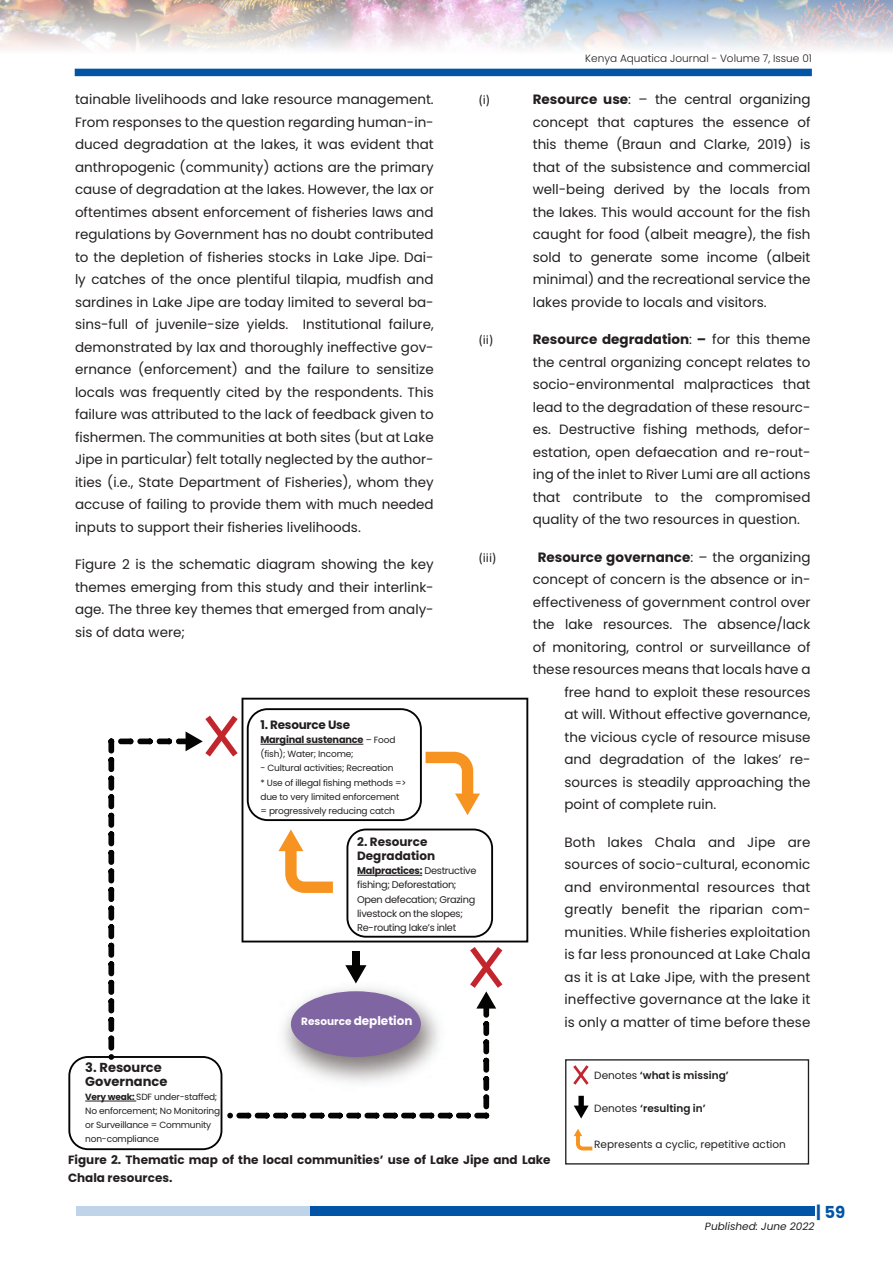
<style>
.page{position:relative;width:893px;height:1263px;background:#fff}
.page>*{position:absolute;margin:0;border:0;box-sizing:border-box;transform-origin:0 0}
.t1{font:700 16.5px "Poppins";color:#0154a6}
.t2{font:13.5px/22.5px "Poppins";color:#231f20;text-align:justify}
.t3{font:700 13.5px "Poppins";color:#231f20}
.t4{font:13.5px "Calibri";color:#231f20}
._2column_text{font:700 13.05px/14.1px "Poppins";color:#231f20}
._2column_text-2{font:700 12px/14.1px "Poppins";color:#231f20}
._2column_text-3{font:700 12px "Poppins";color:#fff}
._2column_text-4{font:700 12px "Poppins";letter-spacing:-.02em;color:#231f20}
.t5{font:600 10.5px "Poppins";color:#231f20}
.t6{font:300 10.5px "Poppins";color:#231f20}
.t7{font:10.5px "Poppins";color:#231f20}
.t8{font:italic 10.5px "Poppins";color:#231f20}
._2column_text-5{font:9.75px/14.1px "Poppins";letter-spacing:-.03em;color:#231f20}
._2column_text-6{font:700 9.75px "Poppins";letter-spacing:-.02em;color:#231f20}
._2column_text-7{font:9px/14.1px "Poppins";letter-spacing:-.02em;color:#231f20}
.s1{font-weight:700}
.s2{font-weight:400}
.s3{font-weight:400;font-size:9px}
.s4{font-size:10.5px}
</style>
<div class="page">
<img style="left:0;top:0;width:892px;height:50px">
<div style="left:75px;top:69px;width:737px;height:7px;background:#0154a6"></div>
<div style="left:76px;top:1206px;width:235px;height:10px;background:#c0d4e9"></div>
<div style="left:310px;top:1206px;width:505px;height:10px;background:#0154a6"></div>
<svg style="left:242px;top:698px;width:286px;height:244px"></svg>
<svg style="left:247px;top:708px;width:233px;height:113px"></svg>
<svg style="left:278px;top:829px;width:55px;height:64px"></svg>
<svg style="left:346px;top:828px;width:147px;height:110px"></svg>
<img style="left:283px;top:983px;width:156px;height:99px">
<div style="left:291px;top:991px;width:130px;height:66px;background:#8065a3;border-radius:50%"></div>
<div style="left:352px;top:951px;width:8px;height:17px;background:#040503"></div>
<svg style="left:345px;top:965px;width:21px;height:18px"></svg>
<div style="left:108px;top:1035px;width:6px;height:15px;background:#040503;border-radius:3px"></div>
<svg style="left:108px;top:738px;width:6px;height:303px"></svg>
<div style="left:118px;top:738px;width:15px;height:6px;background:#040503;border-radius:3px"></div>
<svg style="left:128px;top:716px;width:110px;height:40px"></svg>
<svg style="left:68px;top:1054px;width:165px;height:96px"></svg>
<div style="left:236px;top:1113px;width:15px;height:5px;background:#040503;border-radius:3px"></div>
<svg style="left:250px;top:1113px;width:239px;height:5px"></svg>
<div style="left:483px;top:1094px;width:6px;height:15px;background:#040503;border-radius:3px"></div>
<svg style="left:470px;top:947px;width:32px;height:153px"></svg>
<hr style="left:260px;top:744px;width:103px;height:1px;background:#231f20">
<hr style="left:357px;top:875px;width:65px;height:1px;background:#231f20">
<hr style="left:85px;top:1101px;width:51px;height:1px;background:#231f20">
<svg style="left:574px;top:1129px;width:19px;height:22px"></svg>
<div style="left:578px;top:1096px;width:6px;height:12px;background:#000"></div>
<svg style="left:574px;top:1105px;width:15px;height:13px"></svg>
<svg style="left:573px;top:1065px;width:16px;height:20px"></svg>
<div style="left:565px;top:1059px;width:244px;height:105px;border:1px solid #231f20"></div>
<p class="t6" style="left:585px;top:53px;width:228px">Kenya Aquatica Journal - Volume 7, Issue 01</p>
<p class="t2" style="left:75px;top:88px;width:360px">tainable livelihoods and lake resource management.<br>From responses to the question regarding human-in&shy;duced degradation at the lakes, it was evident that anthropogenic (community) actions are the primary cause of degradation at the lakes. However, the lax or oftentimes absent enforcement of fisheries laws and regulations by Government has no doubt contributed to the depletion of fisheries stocks in Lake Jipe. Dai&shy;ly catches of the once plentiful tilapia, mudfish and sardines in Lake Jipe are today limited to several ba&shy;sins-full of juvenile-size yields. Institutional failure, demonstrated by lax and thoroughly ineffective gov&shy;ernance (enforcement) and the failure to sensitize locals was frequently cited by the respondents. This failure was attributed to the lack of feedback given to fishermen. The communities at both sites (but at Lake Jipe in particular) felt totally neglected by the author&shy;ities (i.e., State Department of Fisheries), whom they accuse of failing to provide them with much needed inputs to support their fisheries livelihoods.</p>
<p class="t2" style="left:75px;top:553px;width:360px">Figure 2 is the schematic diagram showing the key themes emerging from this study and their interlink&shy;age. The three key themes that emerged from analy&shy;sis of data were;</p>
<p class="t4" style="left:479px;top:90px;width:13px">(i)</p>
<p class="t2" style="left:533px;top:88px;width:279px"><span class="s1">Resource use</span>: – the central organizing concept that captures the essence of this theme (Braun and Clarke, 2019) is that of the subsistence and commercial well-being derived by the locals from the lakes. This would account for the fish caught for food (albeit meagre), the fish sold to generate some income (albeit minimal) and the recreational service the lakes provide to locals and visitors.</p>
<p class="t4" style="left:479px;top:330px;width:16px">(ii)</p>
<p class="t2" style="left:533px;top:328px;width:279px"><span class="s1">Resource degradation</span>: <span class="s1">–</span> for this theme the central organizing concept relates to socio-environmental malpractices that lead to the degradation of these resourc&shy;es. Destructive fishing methods, defor&shy;estation, open defaecation and re-rout&shy;ing of the inlet to River Lumi are all actions that contribute to the compromised quality of the two resources in question.</p>
<p class="t4" style="left:479px;top:548px;width:19px">(iii)</p>
<p class="t3" style="left:538px;top:549px;width:274px">Resource governance<span class="s2">: – the organizing</span></p>
<p class="t2" style="left:533px;top:568px;width:279px">concept of concern is the absence or in-</p>
<p class="t2" style="left:533px;top:591px;width:279px">effectiveness of government control over</p>
<p class="t2" style="left:533px;top:613px;width:279px">the lake resources. The absence/lack</p>
<p class="t2" style="left:533px;top:636px;width:279px">of monitoring, control or surveillance of</p>
<p class="t2" style="left:533px;top:658px;width:279px">these resources means that locals have a</p>
<p class="t2" style="left:564px;top:681px;width:247px">free hand to exploit these resources</p>
<p class="t2" style="left:564px;top:703px;width:248px">at will. Without effective governance,</p>
<p class="t2" style="left:564px;top:726px;width:248px">the vicious cycle of resource misuse</p>
<p class="t2" style="left:564px;top:748px;width:248px">and degradation of the lakes’ re-</p>
<p class="t2" style="left:564px;top:771px;width:248px">sources is steadily approaching the</p>
<p class="t2" style="left:564px;top:793px;width:153px">point of complete ruin.</p>
<p class="t2" style="left:564px;top:831px;width:248px">Both lakes Chala and Jipe are sources of socio-cultural, economic and environmental resources that greatly benefit the riparian com&shy;munities. While fisheries exploitation is far less pronounced at Lake Chala as it is at Lake Jipe, with the present ineffective governance at the lake it is only a matter of time before these</p>
<p class="_2column_text-4" style="left:260px;top:718px;width:91px">1. Resource Use</p>
<p class="_2column_text-6" style="left:260px;top:734px;width:137px">Marginal sustenance <span class="s3">– Food</span></p>
<p class="_2column_text-7" style="left:260px;top:747px;width:95px">(fish); Water; Income;</p>
<p class="_2column_text-7" style="left:260px;top:761px;width:135px">- Cultural activities; Recreation</p>
<p class="_2column_text-7" style="left:260px;top:775px;width:147px">* Use of illegal fishing methods =&gt; due to very limited enforcement = progressively reducing catch</p>
<p class="_2column_text-2" style="left:357px;top:835px;width:79px">2. Resource<br>Degradation</p>
<p class="_2column_text-5" style="left:357px;top:864px;width:121px"><span class="s1">Malpractices:</span> Destructive fishing; Deforestation;<br>Open defecation; Grazing livestock on the slopes;<br>Re-routing lake’s inlet</p>
<p class="_2column_text-3" style="left:301px;top:1014px;width:113px"><span class="s4">Resource</span> depletion</p>
<p class="_2column_text" style="left:85px;top:1060px;width:84px">3. Resource<br>Governance</p>
<p class="_2column_text-7" style="left:85px;top:1090px;width:136px"><span class="s1">Very weak:</span> SDF under-staffed;<br>No enforcement; No Monitoring or Surveillance = Community non-compliance</p>
<p class="_2column_text-2" style="left:68px;top:1151px;width:484px;line-height:18px">Figure 2. Thematic map of the local communities’ use of Lake Jipe and Lake<br>Chala resources.</p>
<p class="t5" style="left:594px;top:1069px;width:136px"><span class="s2">Denotes</span> ‘what is missing’</p>
<p class="t5" style="left:594px;top:1102px;width:113px"><span class="s2">Denotes</span> ‘resulting in’</p>
<p class="t7" style="left:594px;top:1138px;width:193px">Represents a cyclic, repetitive action</p>
<p class="t1" style="left:816px;top:1202px;width:31px">| 59</p>
<p class="t8" style="left:705px;top:1220px;width:111px">Published: June 2022</p>
</div>
